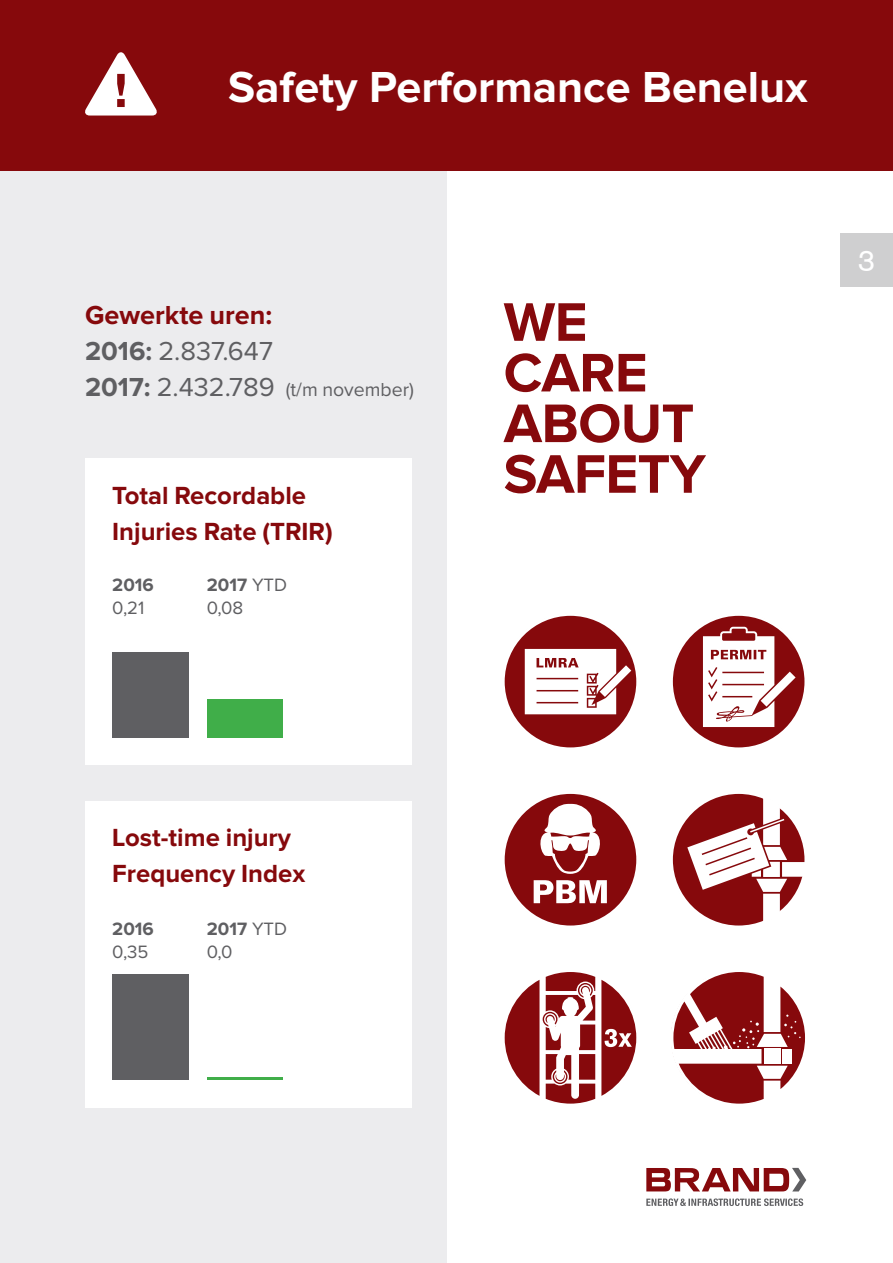
<style>
.page{position:relative;width:893px;height:1263px;background:#fff}
.page>*{position:absolute;margin:0;border:0;box-sizing:border-box;transform-origin:0 0}
.t1{font:700 56.25px "Proxima Nova";letter-spacing:-.01em;color:#86090c}
.t2{font:700 45px "Proxima Nova";color:#fff}
.t3{font:30px "Berthold Akzidenz Grotesk BE";color:#fff}
.Normaal{font:27px "Proxima Nova";color:#5f5f62}
.Normaal-2{font:700 27px "Proxima Nova";color:#86090c}
.Normaal-3{font:700 25.65px/36px "Proxima Nova";color:#86090c}
.Normaal-4{font:19.5px "Proxima Nova";color:#5f5f62}
.t4{font:700 18.6px "Proxima Nova";color:#5f5f62}
.t5{font:18.6px "Proxima Nova";color:#5f5f62}
.s1{font-weight:700}
.s2{font-weight:700;font-size:27px}
.s3{font-size:27px}
.s4{font-weight:400}
</style>
<div class="page">
<div style="left:0;top:170px;width:446px;height:1093px;background:#ececee"></div>
<svg style="left:504px;top:972px;width:133px;height:132px"></svg>
<svg style="left:504px;top:793px;width:133px;height:133px"></svg>
<svg style="left:672px;top:615px;width:133px;height:133px"></svg>
<svg style="left:504px;top:615px;width:133px;height:133px"></svg>
<svg style="left:671px;top:972px;width:134px;height:132px"></svg>
<svg style="left:672px;top:793px;width:133px;height:133px"></svg>
<div style="left:0;top:0;width:893px;height:170px;background:#86090c"></div>
<svg style="left:646px;top:1168px;width:160px;height:23px"></svg>
<svg style="left:646px;top:1198px;width:157px;height:8px"></svg>
<div style="left:840px;top:234px;width:53px;height:53px;background:#cfcfd0"></div>
<div style="left:86px;top:458px;width:326px;height:307px;background:#fff"></div>
<div style="left:112px;top:652px;width:77px;height:85px;background:#5f5f62"></div>
<div style="left:207px;top:699px;width:76px;height:38px;background:#40ae49"></div>
<div style="left:86px;top:801px;width:326px;height:307px;background:#fff"></div>
<div style="left:112px;top:974px;width:77px;height:106px;background:#5f5f62"></div>
<hr style="left:207px;top:1078px;width:76px;height:2px;background:#40ae49">
<svg style="left:85px;top:52px;width:72px;height:64px"></svg>
<p class="t2" style="left:228px;top:66px;width:581px">Safety Performance Benelux</p>
<p class="Normaal-2" style="left:85px;top:303px;width:189px">Gewerkte uren:</p>
<p class="Normaal" style="left:85px;top:339px;width:189px"><span class="s1">2016:</span> 2.837.647</p>
<p class="Normaal-4" style="left:85px;top:381px;width:330px"><span class="s2">2017:</span> <span class="s3">2.432.789</span> (t/m november)</p>
<p class="Normaal-3" style="left:112px;top:479px;width:222px">Total Recordable<br>Injuries Rate (TRIR)</p>
<p class="t4" style="left:112px;top:576px;width:43px">2016</p>
<p class="t5" style="left:112px;top:599px;width:34px">0,21</p>
<p class="t4" style="left:207px;top:576px;width:82px">2017 <span class="s4">YTD</span></p>
<p class="t5" style="left:207px;top:599px;width:38px">0,08</p>
<p class="t1" style="left:504px;top:296px;width:85px">WE</p>
<p class="t1" style="left:504px;top:347px;width:146px">CARE</p>
<p class="t1" style="left:504px;top:398px;width:192px">ABOUT</p>
<p class="t1" style="left:504px;top:448px;width:204px">SAFETY</p>
<p class="t3" style="left:858px;top:242px;width:19px">3</p>
<p class="Normaal-3" style="left:112px;top:821px;width:195px">Lost-time injury<br>Frequency Index</p>
<p class="t4" style="left:112px;top:920px;width:43px">2016</p>
<p class="t5" style="left:112px;top:943px;width:38px">0,35</p>
<p class="t4" style="left:207px;top:920px;width:82px">2017 <span class="s4">YTD</span></p>
<p class="t5" style="left:207px;top:943px;width:27px">0,0</p>
</div>
